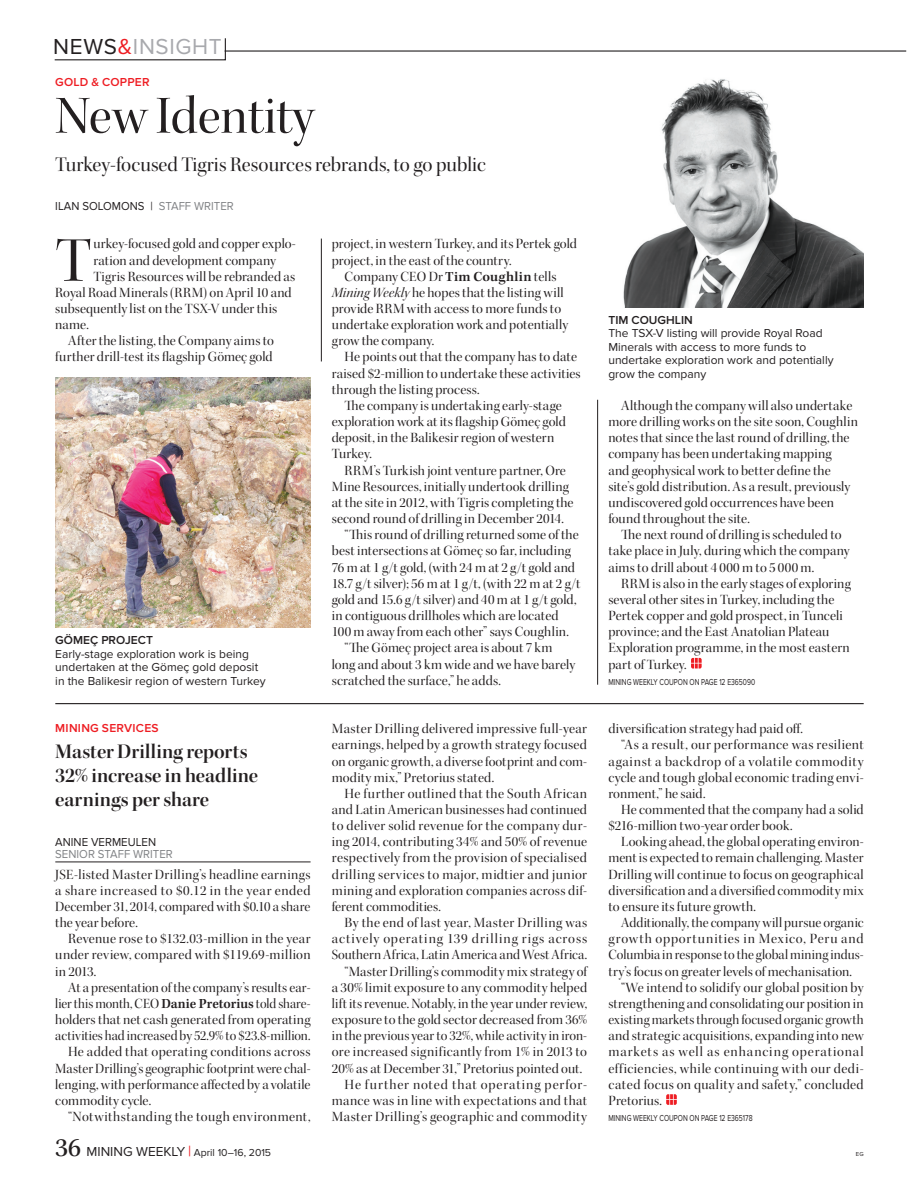
<style>
.page{position:relative;width:919px;height:1195px;background:#fff}
.page>*{position:absolute;margin:0;border:0;box-sizing:border-box;transform-origin:0 0}
.DROP_CAP{font:64.5px "Kepler Std Disp";color:#231f20}
.Main_Heading_NEWS{font:54px "Kepler Std Disp";letter-spacing:-.005em;color:#231f20}
.Publication_date{font:27px "Kepler Std";color:#231f20}
.Page_Lable{font:22.5px "Proxima Nova";letter-spacing:.03em;color:#a8a9ad}
.Second_story_NEWS_su{font:21px/24px "Kepler Std Semibold Disp";letter-spacing:.005em;color:#231f20}
.Sub_heads_NEWS{font:21px "Kepler Std Disp";color:#231f20}
.Body_copy{font:14.25px/16.2px "Kepler Std Disp";letter-spacing:.01em;color:#231f20;text-align:justify}
.DROP_CAP-2{font:14.25px "Kepler Std Disp";letter-spacing:.01em;color:#231f20}
.Body_copy-2{font:14.25px "Kepler Std Disp";letter-spacing:.035em;color:#231f20}
.t1{font:12px/13.5px "Proxima Nova";color:#231f20}
.t2{font:12px "Proxima Nova";color:#231f20;scale:.95 1}
.NEWS_tag_slug{font:600 12px "Proxima Nova";letter-spacing:.02em;color:#ee1d23}
.t3{font:600 12px "Proxima Nova";color:#231f20}
.t4{font:12px "Proxima Nova";color:#808285;scale:.95 1}
.Publication_date-2{font:10.5px "Proxima Nova";color:#231f20}
.t5{font:9px "Proxima Nova";color:#231f20;scale:.75 1}
.Publication_date-3{font:6px "Proxima Nova";color:#231f20}
.s1{color:#231f20}
.s2{color:#ee1d23}
.s3{color:#808285}
.s4{font-family:"Kepler Std";font-weight:600}
.s5{font-family:"Kepler Std It Disp"}
.s6{font-size:13.5px}
.s7{font-size:15px;color:#ee1d23}
</style>
<div class="page">
<svg style="left:691px;top:658px;width:10px;height:10px"></svg>
<svg style="left:666px;top:1094px;width:10px;height:11px"></svg>
<hr style="left:321px;top:239px;width:1px;height:122px;background:#231f20">
<hr style="left:597px;top:400px;width:1px;height:285px;background:#231f20">
<hr style="left:55px;top:703px;width:808px;height:1px;background:#231f20">
<svg style="left:54px;top:38px;width:172px;height:23px"></svg>
<hr style="left:225px;top:50px;width:681px;height:2px;background:#231f20">
<hr style="left:55px;top:861px;width:255px;height:1px;background:#231f20">
<img style="left:55px;top:378px;width:255px;height:250px">
<img style="left:623px;top:79px;width:240px;height:228px">
<p class="Page_Lable" style="left:53px;top:33px;width:170px"><span class="s1">NEWS</span><span class="s2">&amp;</span>INSIGHT</p>
<p class="NEWS_tag_slug" style="left:55px;top:75px;width:96px">GOLD &amp; COPPER</p>
<p class="Main_Heading_NEWS" style="left:55px;top:85px;width:260px">New Identity</p>
<p class="Sub_heads_NEWS" style="left:55px;top:152px;width:432px">Turkey-focused Tigris Resources rebrands, to go public</p>
<p class="t2" style="left:55px;top:199px;width:189px">ILAN SOLOMONS | <span class="s3">STAFF WRITER</span></p>
<p class="DROP_CAP" style="left:55px;top:224px;width:38px">T</p>
<p class="DROP_CAP-2" style="left:93px;top:236px;width:203px">urkey-focused gold and copper explo-</p>
<p class="DROP_CAP-2" style="left:93px;top:252px;width:184px">ration and development company</p>
<p class="DROP_CAP-2" style="left:93px;top:268px;width:203px">Tigris Resources will be rebranded as</p>
<p class="DROP_CAP-2" style="left:55px;top:284px;width:238px">Royal Road Minerals (RRM) on April 10 and</p>
<p class="DROP_CAP-2" style="left:55px;top:300px;width:223px">subsequently list on the TSX-V under this</p>
<p class="DROP_CAP-2" style="left:55px;top:317px;width:35px">name.</p>
<p class="Body_copy" style="left:55px;top:333px;width:220px;text-align:right">After the listing, the Company aims to further drill-test its flagship Gömeç gold</p>
<p class="t3" style="left:55px;top:633px;width:99px">GÖMEÇ PROJECT</p>
<p class="t1" style="left:55px;top:647px;width:212px">Early-stage exploration work is being undertaken at the Gömeç gold deposit in the Balikesir region of western Turkey</p>
<p class="NEWS_tag_slug" style="left:55px;top:721px;width:105px">MINING SERVICES</p>
<p class="Second_story_NEWS_su" style="left:55px;top:740px;width:204px">Master Drilling reports<br>32% increase in headline earnings per share</p>
<p class="t2" style="left:55px;top:835px;width:108px">ANINE VERMEULEN</p>
<p class="t4" style="left:55px;top:847px;width:125px">SENIOR STAFF WRITER</p>
<p class="Body_copy" style="left:55px;top:866px;width:257px">JSE-listed Master Drilling’s headline earnings a share increased to $0.12 in the year ended December 31, 2014, compared with $0.10 a share the year before.</p>
<p class="Body_copy" style="left:55px;top:931px;width:257px;text-indent:13px">Revenue rose to $132.03-million in the year under review, compared with $119.69-million in 2013.</p>
<p class="Body_copy" style="left:55px;top:979px;width:257px;text-indent:13px">At a presentation of the company’s results ear&shy;lier this month, CEO <span class="s4">Danie Pretorius</span> told share&shy;holders that net cash generated from operating activities had increased by 52.9% to $23.8-million.</p>
<p class="Body_copy" style="left:55px;top:1044px;width:257px;text-indent:13px">He added that operating conditions across Master Drilling’s geographic footprint were chal&shy;lenging, with performance affected by a volatile commodity cycle.</p>
<p class="Body_copy-2" style="left:68px;top:1108px;width:244px">“Notwithstanding the tough environment,</p>
<p class="Body_copy" style="left:332px;top:236px;width:246px">project, in western Turkey, and its Pertek gold project, in the east of the country.</p>
<p class="Body_copy" style="left:332px;top:268px;width:238px;text-align:left;text-indent:13px">Company CEO Dr <span class="s4">Tim Coughlin</span> tells <span class="s5">Mining Weekly</span> he hopes that the listing will provide RRM with access to more funds to undertake exploration work and potentially grow the company.</p>
<p class="Body_copy" style="left:332px;top:349px;width:250px;text-align:left;text-indent:13px">He points out that the company has to date raised $2-million to undertake these activities through the listing process.</p>
<p class="Body_copy" style="left:332px;top:398px;width:235px;text-align:left;text-indent:13px">The company is undertaking early-stage exploration work at its flagship Gömeç gold deposit, in the Balikesir region of western Turkey.</p>
<p class="Body_copy" style="left:332px;top:462px;width:243px;text-align:left;text-indent:13px">RRM’s Turkish joint venture partner, Ore Mine Resources, initially undertook drilling at the site in 2012, with Tigris completing the second round of drilling in December 2014.</p>
<p class="Body_copy" style="left:332px;top:527px;width:250px;text-align:left;text-indent:13px">“This round of drilling returned some of the best intersections at Gömeç so far, including 76 m at 1 g/t gold, (with 24 m at 2 g/t gold and 18.7 g/t silver); 56 m at 1 g/t, (with 22 m at 2 g/t gold and 15.6 g/t silver) and 40 m at 1 g/t gold, in contiguous drillholes which are located 100 m away from each other” says Coughlin.</p>
<p class="Body_copy" style="left:332px;top:640px;width:245px;text-align:left;text-indent:13px">“The Gömeç project area is about 7 km long and about 3 km wide and we have barely scratched the surface,” he adds.</p>
<p class="Body_copy" style="left:332px;top:721px;width:257px">Master Drilling delivered impressive full-year earnings, helped by a growth strategy focused on organic growth, a diverse footprint and com&shy;modity mix,” Pretorius stated.</p>
<p class="Body_copy" style="left:332px;top:785px;width:257px;text-indent:13px">He further outlined that the South African and Latin American businesses had continued to deliver solid revenue for the company dur&shy;ing 2014, contributing 34% and 50% of revenue respectively from the provision of specialised drilling services to major, midtier and junior mining and exploration companies across dif&shy;ferent commodities.</p>
<p class="Body_copy" style="left:332px;top:915px;width:257px;text-indent:13px">By the end of last year, Master Drilling was actively operating 139 drilling rigs across Southern Africa, Latin America and West Africa.</p>
<p class="Body_copy" style="left:332px;top:963px;width:257px;text-indent:13px">“Master Drilling’s commodity mix strategy of a 30% limit exposure to any commodity helped lift its revenue. Notably, in the year under review, exposure to the gold sector decreased from 36% in the previous year to 32%, while activity in iron&shy;ore increased significantly from 1% in 2013 to 20% as at December 31,” Pretorius pointed out.</p>
<p class="Body_copy" style="left:332px;top:1076px;width:257px;text-indent:13px">He further noted that operating perfor&shy;mance was in line with expectations and that Master Drilling’s geographic and commodity</p>
<p class="t3" style="left:608px;top:313px;width:86px">TIM COUGHLIN</p>
<p class="t1" style="left:608px;top:327px;width:227px">The TSX-V listing will provide Royal Road Minerals with access to more funds to undertake exploration work and potentially grow the company</p>
<p class="Body_copy" style="left:608px;top:398px;width:251px;text-align:left;text-indent:13px">Although the company will also undertake more drilling works on the site soon, Coughlin notes that since the last round of drilling, the company has been undertaking mapping<br>and geophysical work to better define the site’s gold distribution. As a result, previously undiscovered gold occurrences have been found throughout the site.</p>
<p class="Body_copy" style="left:608px;top:527px;width:243px;text-align:left;text-indent:13px">The next round of drilling is scheduled to take place in July, during which the company aims to drill about 4 000 m to 5 000 m.</p>
<p class="Body_copy" style="left:608px;top:575px;width:244px;text-align:left;text-indent:13px">RRM is also in the early stages of exploring several other sites in Turkey, including the Pertek copper and gold prospect, in Tunceli province; and the East Anatolian Plateau Exploration programme, in the most eastern part of Turkey.</p>
<p class="t5" style="left:608px;top:676px;width:197px">MINING WEEKLY COUPON ON PAGE 12 E365090</p>
<p class="Body_copy" style="left:608px;top:721px;width:196px">diversification strategy had paid off.</p>
<p class="Body_copy" style="left:608px;top:737px;width:257px;text-indent:13px">“As a result, our performance was resilient against a backdrop of a volatile commodity cycle and tough global economic trading envi&shy;ronment,” he said.</p>
<p class="Body_copy" style="left:608px;top:802px;width:257px;text-indent:13px">He commented that the company had a solid $216-million two-year order book.</p>
<p class="Body_copy" style="left:608px;top:834px;width:257px;text-indent:13px">Looking ahead, the global operating environ&shy;ment is expected to remain challenging. Master Drilling will continue to focus on geographical diversification and a diversified commodity mix to ensure its future growth.</p>
<p class="Body_copy" style="left:608px;top:915px;width:257px;text-indent:13px">Additionally, the company will pursue organic growth opportunities in Mexico, Peru and Columbia in response to the global mining indus&shy;try’s focus on greater levels of mechanisation.</p>
<p class="Body_copy" style="left:608px;top:979px;width:257px;text-indent:13px">“We intend to solidify our global position by strengthening and consolidating our position in existing markets through focused organic growth and strategic acquisitions, expanding into new markets as well as enhancing operational efficiencies, while continuing with our dedi&shy;cated focus on quality and safety,” concluded Pretorius.</p>
<p class="t5" style="left:608px;top:1113px;width:194px">MINING WEEKLY COUPON ON PAGE 12 E365178</p>
<p class="Publication_date" style="left:55px;top:1132px;width:27px">36</p>
<p class="Publication_date-2" style="left:87px;top:1147px;width:186px"><span class="s6">MINING WEEKLY</span> <span class="s7">|</span> April 10–16, 2015</p>
<p class="Publication_date-3" style="left:855px;top:1151px;width:9px">EG</p>
</div>
